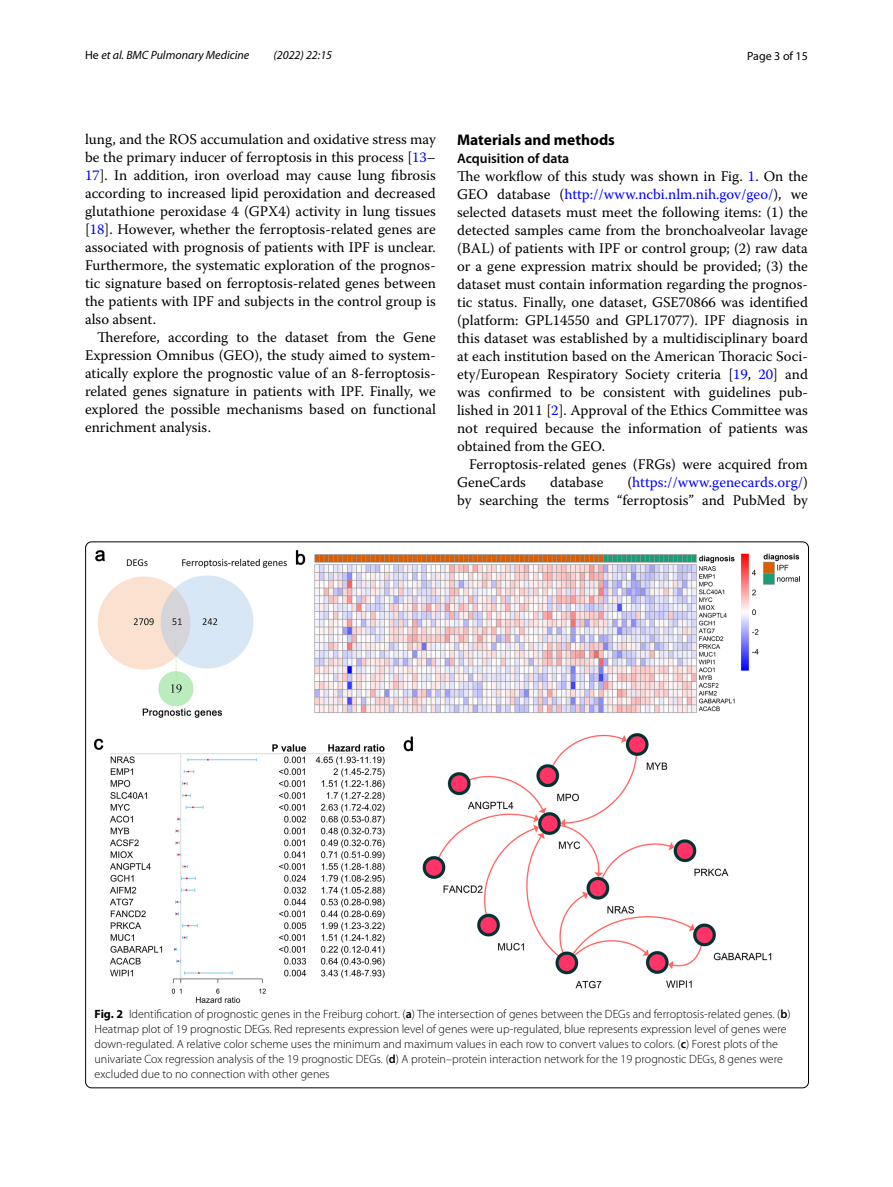
<style>
.page{position:relative;width:893px;height:1187px;background:#fff}
.page>*{position:absolute;margin:0;border:0;box-sizing:border-box;transform-origin:0 0}
.t1{font:700 15.45px "Myriad Pro";color:#000}
.t2{font:14.7px/18px "Warnock Pro";color:#000;text-align:justify}
.t3{font:600 13.8px "Myriad Pro";color:#000}
.t4{font:300 12px/15px "Myriad Pro";color:#000}
.t5{font:italic 12px "Myriad Pro";color:#000}
.t6{font:12px "Myriad Pro";color:#000}
.s1{font-style:normal}
.s2{color:#00f}
.s3{font-weight:700}
.s4{font-weight:600}
</style>
<div class="page">
<img style="left:94px;top:551px;width:706px;height:451px">
<p class="t5" style="left:85px;top:48px;width:166px"><span class="s1">He</span> et al. BMC Pulmonary Medicine</p>
<p class="t5" style="left:273px;top:48px;width:60px">(2022) 22:15</p>
<p class="t6" style="left:747px;top:48px;width:62px">Page 3 of 15</p>
<p class="t2" style="left:85px;top:130px;width:352px">lung, and the ROS accumulation and oxidative stress may be the primary inducer of ferroptosis in this process [<span class="s2">13</span>– <span class="s2">17</span>]. In addition, iron overload may cause lung fibrosis according to increased lipid peroxidation and decreased glutathione peroxidase 4 (GPX4) activity in lung tissues [<span class="s2">18</span>]. However, whether the ferroptosis-related genes are associated with prognosis of patients with IPF is unclear.<br>Furthermore, the systematic exploration of the prognos&shy;tic signature based on ferroptosis-related genes between the patients with IPF and subjects in the control group is also absent.</p>
<p class="t2" style="left:85px;top:328px;width:352px;text-indent:12px">Therefore, according to the dataset from the Gene Expression Omnibus (GEO), the study aimed to system&shy;atically explore the prognostic value of an 8-ferroptosis&shy;related genes signature in patients with IPF. Finally, we explored the possible mechanisms based on functional enrichment analysis.</p>
<p class="t1" style="left:457px;top:129px;width:159px">Materials and methods</p>
<p class="t3" style="left:457px;top:149px;width:114px">Acquisition of data</p>
<p class="t2" style="left:457px;top:166px;width:352px">The workflow of this study was shown in Fig. <span class="s2">1</span>. On the GEO database (<span class="s2">http://www.ncbi.nlm.nih.gov/geo/</span>), we selected datasets must meet the following items: (1) the detected samples came from the bronchoalveolar lavage (BAL) of patients with IPF or control group; (2) raw data or a gene expression matrix should be provided; (3) the dataset must contain information regarding the prognos&shy;tic status. Finally, one dataset, GSE70866 was identified (platform: GPL14550 and GPL17077). IPF diagnosis in this dataset was established by a multidisciplinary board at each institution based on the American Thoracic Soci&shy;ety/European Respiratory Society criteria [<span class="s2">19</span>, <span class="s2">20</span>] and was confirmed to be consistent with guidelines pub&shy;lished in 2011 [<span class="s2">2</span>]. Approval of the Ethics Committee was not required because the information of patients was obtained from the GEO.</p>
<p class="t2" style="left:457px;top:454px;width:352px;text-indent:12px">Ferroptosis-related genes (FRGs) were acquired from<br>GeneCards</p>
<p class="t2" style="left:457px;top:472px;width:352px;text-align:right">(<span class="s2">https://www.genecards.org/</span>)<br>by searching the terms “ferroptosis” and PubMed by</p>
<p class="t2" style="left:550px;top:472px;width:55px">database</p>
<p class="t4" style="left:95px;top:1006px;width:697px"><span class="s3">Fig. 2</span> Identification of prognostic genes in the Freiburg cohort. (<span class="s4">a</span>) The intersection of genes between the DEGs and ferroptosis-related genes. (<span class="s4">b</span>)<br>Heatmap plot of 19 prognostic DEGs. Red represents expression level of genes were up-regulated, blue represents expression level of genes were down-regulated. A relative color scheme uses the minimum and maximum values in each row to convert values to colors. (<span class="s4">c</span>) Forest plots of the univariate Cox regression analysis of the 19 prognostic DEGs. (<span class="s4">d</span>) A protein–protein interaction network for the 19 prognostic DEGs, 8 genes were excluded due to no connection with other genes</p>
</div>
